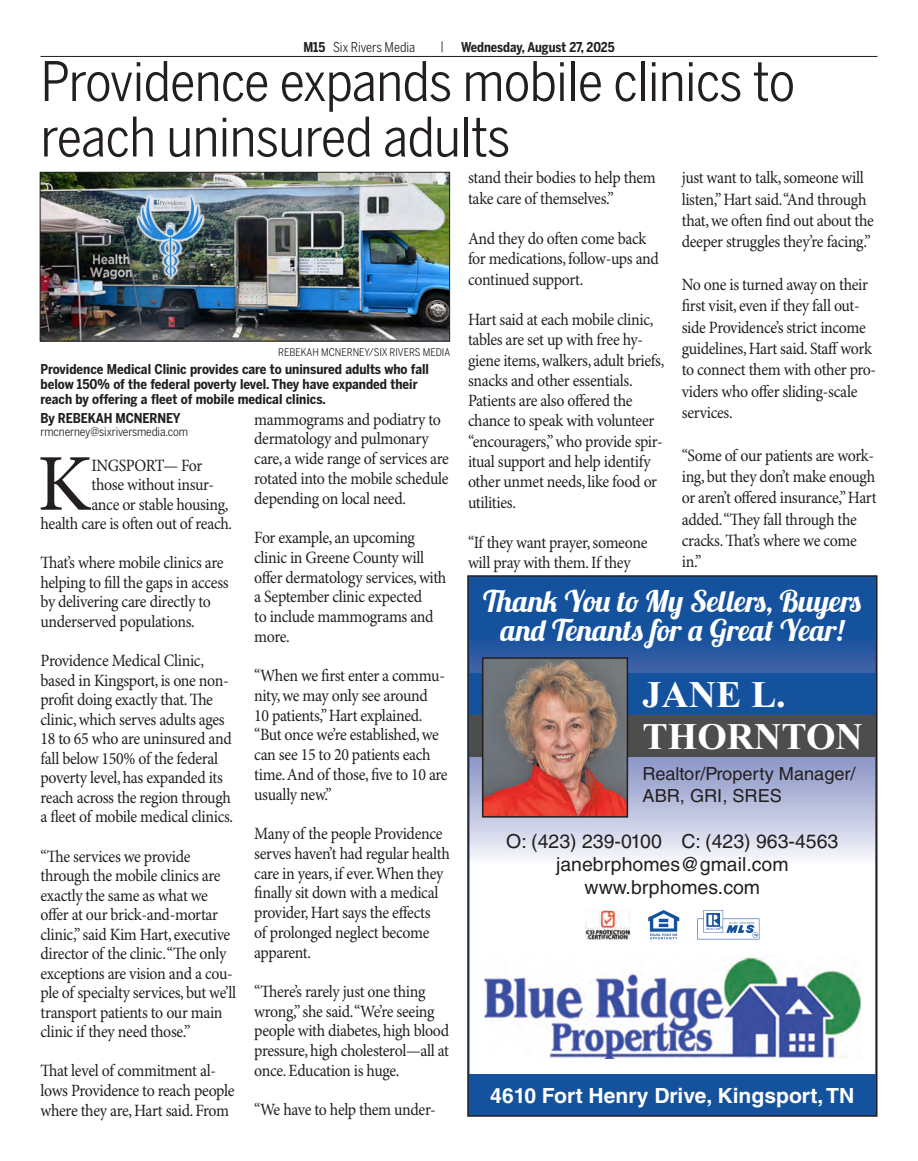
<style>
.page{position:relative;width:918px;height:1161px;background:#fff}
.page>*{position:absolute;margin:0;border:0;box-sizing:border-box;transform-origin:0 0}
.Body_copy{font:80.55px "Minion Pro";color:#231f20}
.Drophead{font:54px/55.5px "Benton Sans Condensed";letter-spacing:-.01em;color:#231f20}
.t1{font:700 37.5px/41.8px "Times New Roman";color:#fff}
.t2{font:29.85px/29.2px "Lobster 1.3";color:#fff;text-align:center}
.t3{font:700 20.85px "Helvetica LT Std";color:#fff}
.t4{font:19.35px/23.1px "Helvetica LT Std";color:#231f20;text-align:center}
.t5{font:18px/21.6px "Helvetica LT Std";color:#231f20}
.Body_copy-2{font:17.25px/19.8px "Minion Pro";letter-spacing:-.02em;color:#231f20;scale:.92 1}
.Byline_1_by{font:700 13.5px/15px "Benton Sans Condensed";color:#231f20}
.Byline_1_by-2{font:700 13.5px "Benton Sans Condensed";color:#231f20;scale:.96 1}
.t6{font:13.5px "Benton Sans Condensed";color:#231f20;scale:.96 1}
.Byline_2_email{font:12px "Benton Sans Condensed";letter-spacing:-.01em;color:#231f20}
.Caption_credit{font:10.5px "Benton Sans Condensed";color:#231f20}
.s1{font-weight:700}
.s2{font-family:"Nimrod MT Pro";font-weight:400;font-size:14.55px}
</style>
<div class="page">
<hr style="left:40px;top:56px;width:838px;height:1px;background:#231f20">
<img style="left:42px;top:174px;width:406px;height:165px">
<div style="left:40px;top:172px;width:410px;height:169px;border:1px solid #231f20"></div>
<img style="left:471px;top:579px;width:403px;height:279px">
<div style="left:468px;top:673px;width:409px;height:42px;background:#15529d"></div>
<div style="left:468px;top:715px;width:409px;height:42px;background:#4d4d4d"></div>
<img style="left:485px;top:660px;width:140px;height:155px">
<div style="left:482px;top:657px;width:146px;height:161px;border:2px solid #231f20"></div>
<div style="left:468px;top:1074px;width:409px;height:42px;background:#15529d"></div>
<img style="left:485px;top:957px;width:375px;height:101px">
<img style="left:585px;top:910px;width:45px;height:29px">
<svg style="left:648px;top:910px;width:31px;height:29px"></svg>
<svg style="left:697px;top:910px;width:62px;height:29px"></svg>
<div style="left:467px;top:575px;width:411px;height:542px;border:2px solid #231f20"></div>
<p class="t6" style="left:303px;top:39px;width:118px"><span class="s1">M15</span> Six Rivers Media</p>
<p class="Byline_1_by-2" style="left:438px;top:38px;width:185px"><span class="s2">|</span> Wednesday, August 27, 2025</p>
<p class="Drophead" style="left:40px;top:53px;width:756px">Providence expands mobile clinics to reach uninsured adults</p>
<p class="Caption_credit" style="left:278px;top:346px;width:174px">REBEKAH MCNERNEY/SIX RIVERS MEDIA</p>
<p class="Byline_1_by" style="left:40px;top:362px;width:390px">Providence Medical Clinic provides care to uninsured adults who fall below 150% of the federal poverty level. They have expanded their reach by offering a fleet of mobile medical clinics.</p>
<p class="Byline_1_by" style="left:40px;top:410px;width:142px">By REBEKAH MCNERNEY</p>
<p class="Byline_2_email" style="left:40px;top:425px;width:149px">rmcnerney@sixriversmedia.com</p>
<p class="Body_copy" style="left:37px;top:436px;width:56px">K</p>
<p class="Body_copy-2" style="left:91px;top:456px;width:122px">INGSPORT— For</p>
<p class="Body_copy-2" style="left:91px;top:476px;width:135px">those without insur-</p>
<p class="Body_copy-2" style="left:91px;top:495px;width:151px">ance or stable housing,</p>
<p class="Body_copy-2" style="left:40px;top:515px;width:210px">health care is often out of reach.</p>
<p class="Body_copy-2" style="left:40px;top:554px;width:206px">That’s where mobile clinics are helping to fill the gaps in access by delivering care directly to underserved populations.</p>
<p class="Body_copy-2" style="left:40px;top:652px;width:211px">Providence Medical Clinic, based in Kingsport, is one non&shy;profit doing exactly that. The clinic, which serves adults ages<br>18 to 65 who are uninsured and fall below 150% of the federal poverty level, has expanded its reach across the region through a fleet of mobile medical clinics.</p>
<p class="Body_copy-2" style="left:40px;top:847px;width:214px">“The services we provide through the mobile clinics are exactly the same as what we offer at our brick-and-mortar clinic,” said Kim Hart, executive director of the clinic. “The only exceptions are vision and a cou&shy;ple of specialty services, but we’ll transport patients to our main clinic if they need those.”</p>
<p class="Body_copy-2" style="left:40px;top:1062px;width:212px">That level of commitment al&shy;lows Providence to reach people where they are, Hart said. From</p>
<p class="Body_copy-2" style="left:254px;top:410px;width:213px">mammograms and podiatry to dermatology and pulmonary care, a wide range of services are rotated into the mobile schedule depending on local need.</p>
<p class="Body_copy-2" style="left:254px;top:528px;width:210px">For example, an upcoming clinic in Greene County will offer dermatology services, with a September clinic expected<br>to include mammograms and more.</p>
<p class="Body_copy-2" style="left:254px;top:667px;width:212px">“When we first enter a commu&shy;nity, we may only see around<br>10 patients,” Hart explained. “But once we’re established, we can see 15 to 20 patients each time. And of those, five to 10 are usually new.”</p>
<p class="Body_copy-2" style="left:254px;top:824px;width:214px">Many of the people Providence serves haven’t had regular health care in years, if ever. When they finally sit down with a medical provider, Hart says the effects<br>of prolonged neglect become apparent.</p>
<p class="Body_copy-2" style="left:254px;top:982px;width:213px">“There’s rarely just one thing wrong,” she said. “We’re seeing people with diabetes, high blood pressure, high cholesterol—all at once. Education is huge.</p>
<p class="Body_copy-2" style="left:254px;top:1101px;width:199px">“We have to help them under-</p>
<p class="Body_copy-2" style="left:468px;top:169px;width:206px;line-height:20.2px">stand their bodies to help them take care of themselves.”</p>
<p class="Body_copy-2" style="left:468px;top:229px;width:209px;line-height:20.2px">And they do often come back for medications, follow-ups and continued support.</p>
<p class="Body_copy-2" style="left:468px;top:310px;width:215px;line-height:20.2px">Hart said at each mobile clinic, tables are set up with free hy&shy;giene items, walkers, adult briefs, snacks and other essentials.</p>
<p class="Body_copy-2" style="left:468px;top:391px;width:213px;line-height:20.2px">Patients are also offered the chance to speak with volunteer “encouragers,” who provide spir&shy;itual support and help identify other unmet needs, like food or utilities.</p>
<p class="Body_copy-2" style="left:468px;top:533px;width:197px;line-height:20.2px">“If they want prayer, someone will pray with them. If they</p>
<p class="Body_copy-2" style="left:682px;top:168px;width:210px;line-height:21.3px">just want to talk, someone will listen,” Hart said. “And through that, we often find out about the deeper struggles they’re facing.”</p>
<p class="Body_copy-2" style="left:682px;top:275px;width:213px;line-height:21.3px">No one is turned away on their first visit, even if they fall out&shy;side Providence’s strict income guidelines, Hart said. Staff work to connect them with other pro&shy;viders who offer sliding-scale services.</p>
<p class="Body_copy-2" style="left:682px;top:445px;width:213px;line-height:21.3px">“Some of our patients are work&shy;ing, but they don’t make enough or aren’t offered insurance,” Hart added. “They fall through the cracks. That’s where we come in.”</p>
<p class="t2" style="left:483px;top:586px;width:380px">Thank You to My Sellers, Buyers and Tenants for a Great Year!</p>
<p class="t1" style="left:643px;top:672px;width:222px">JANE L.<br>THORNTON</p>
<p class="t5" style="left:643px;top:763px;width:215px">Realtor/Property Manager/<br>ABR, GRI, SRES</p>
<p class="t4" style="left:506px;top:829px;width:334px">O: (423) 239-0100 C: (423) 963-4563 janebrphomes@gmail.com www.brphomes.com</p>
<p class="t3" style="left:490px;top:1083px;width:366px">4610 Fort Henry Drive, Kingsport, TN</p>
</div>
